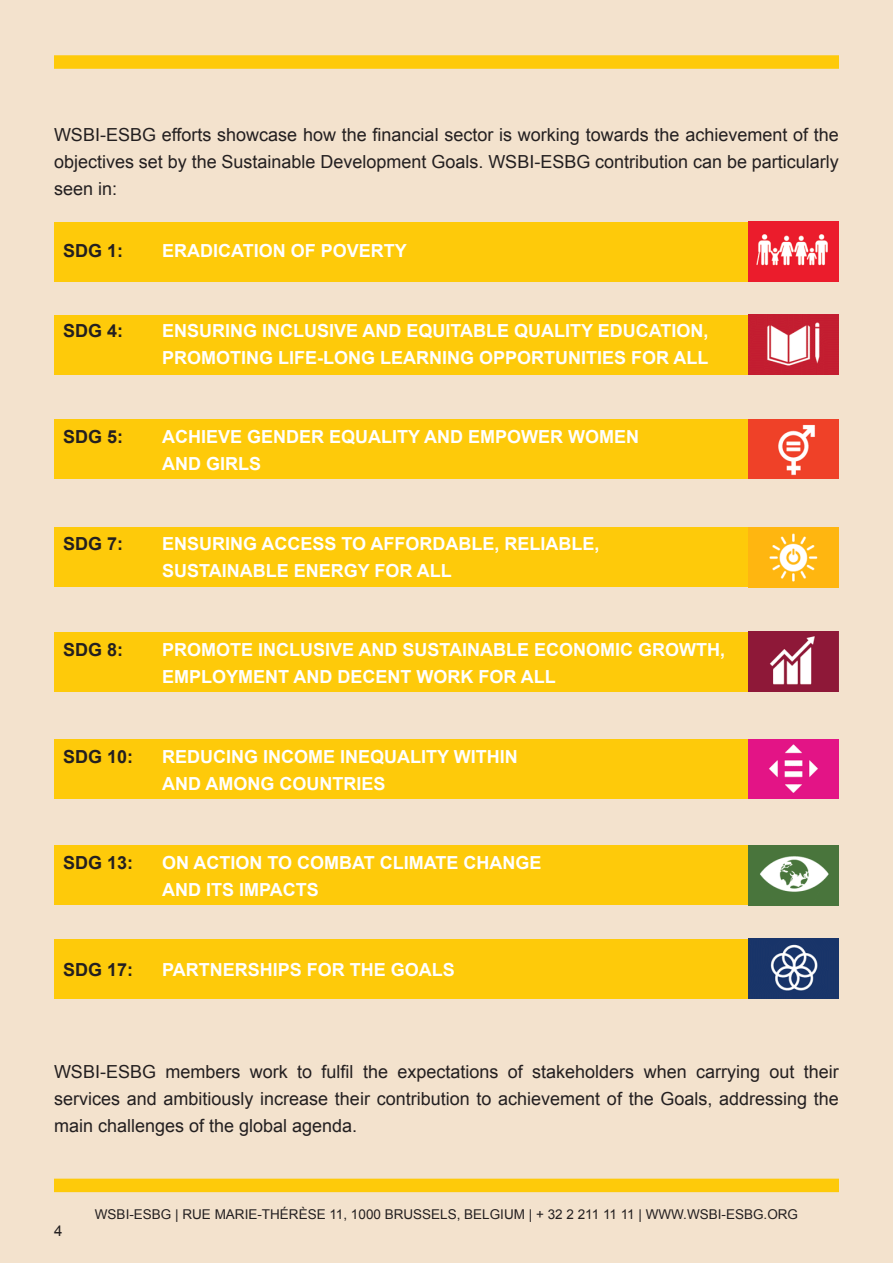
<style>
.page{position:relative;width:893px;height:1263px;background:#f3e2cd}
.page>*{position:absolute;margin:0;border:0;box-sizing:border-box;transform-origin:0 0}
.t1{font:700 18px/27px "Arial";color:#fff}
.t2{font:18px/27px "Arial";color:#231f20;text-align:justify}
.t3{font:700 18px "Arial";color:#231f20}
.t4{font:15px "Arial";color:#231f20}
.t5{font:13.5px "Arial";color:#231f20}
</style>
<div class="page">
<div style="left:54px;top:1179px;width:785px;height:13px;background:#feca0a"></div>
<div style="left:54px;top:55px;width:785px;height:14px;background:#feca0a"></div>
<div style="left:54px;top:315px;width:785px;height:59px;background:#feca0a"></div>
<div style="left:54px;top:939px;width:785px;height:59px;background:#feca0a"></div>
<div style="left:54px;top:846px;width:785px;height:59px;background:#feca0a"></div>
<div style="left:54px;top:739px;width:785px;height:60px;background:#feca0a"></div>
<div style="left:54px;top:632px;width:785px;height:60px;background:#feca0a"></div>
<div style="left:54px;top:528px;width:785px;height:59px;background:#feca0a"></div>
<div style="left:54px;top:419px;width:785px;height:59px;background:#feca0a"></div>
<div style="left:54px;top:222px;width:785px;height:59px;background:#feca0a"></div>
<img style="left:749px;top:222px;width:90px;height:59px">
<img style="left:749px;top:315px;width:90px;height:59px">
<img style="left:749px;top:419px;width:90px;height:59px">
<img style="left:749px;top:528px;width:90px;height:59px">
<img style="left:749px;top:631px;width:90px;height:60px">
<img style="left:749px;top:739px;width:90px;height:60px">
<img style="left:749px;top:846px;width:90px;height:59px">
<img style="left:749px;top:939px;width:90px;height:59px">
<p class="t2" style="left:54px;top:121px;width:786px">WSBI-ESBG efforts showcase how the financial sector is working towards the achievement of the objectives set by the Sustainable Development Goals. WSBI-ESBG contribution can be particularly seen in:</p>
<p class="t3" style="left:63px;top:239px;width:62px">SDG 1:</p>
<p class="t1" style="left:162px;top:238px;width:246px">ERADICATION OF POVERTY</p>
<p class="t3" style="left:63px;top:318px;width:62px">SDG 4:</p>
<p class="t1" style="left:162px;top:317px;width:548px">ENSURING INCLUSIVE AND EQUITABLE QUALITY EDUCATION,<br>PROMOTING LIFE-LONG LEARNING OPPORTUNITIES FOR ALL</p>
<p class="t3" style="left:63px;top:425px;width:62px">SDG 5:</p>
<p class="t1" style="left:162px;top:424px;width:479px">ACHIEVE GENDER EQUALITY AND EMPOWER WOMEN<br>AND GIRLS</p>
<p class="t3" style="left:63px;top:532px;width:62px">SDG 7:</p>
<p class="t1" style="left:162px;top:530px;width:439px">ENSURING ACCESS TO AFFORDABLE, RELIABLE,<br>SUSTAINABLE ENERGY FOR ALL</p>
<p class="t3" style="left:63px;top:638px;width:62px">SDG 8:</p>
<p class="t1" style="left:162px;top:637px;width:565px">PROMOTE INCLUSIVE AND SUSTAINABLE ECONOMIC GROWTH,<br>EMPLOYMENT AND DECENT WORK FOR ALL</p>
<p class="t3" style="left:63px;top:745px;width:72px">SDG 10:</p>
<p class="t1" style="left:162px;top:744px;width:357px">REDUCING INCOME INEQUALITY WITHIN<br>AND AMONG COUNTRIES</p>
<p class="t3" style="left:63px;top:851px;width:72px">SDG 13:</p>
<p class="t1" style="left:162px;top:850px;width:381px">ON ACTION TO COMBAT CLIMATE CHANGE<br>AND ITS IMPACTS</p>
<p class="t3" style="left:63px;top:958px;width:72px">SDG 17:</p>
<p class="t1" style="left:162px;top:957px;width:294px">PARTNERSHIPS FOR THE GOALS</p>
<p class="t2" style="left:54px;top:1058px;width:786px">WSBI-ESBG members work to fulfil the expectations of stakeholders when carrying out their services and ambitiously increase their contribution to achievement of the Goals, addressing the main challenges of the global agenda.</p>
<p class="t4" style="left:54px;top:1221px;width:10px">4</p>
<p class="t5" style="left:95px;top:1205px;width:705px">WSBI-ESBG | RUE MARIE-THÉRÈSE 11, 1000 BRUSSELS, BELGIUM | + 32 2 211 11 11 | WWW.WSBI-ESBG.ORG</p>
</div>
